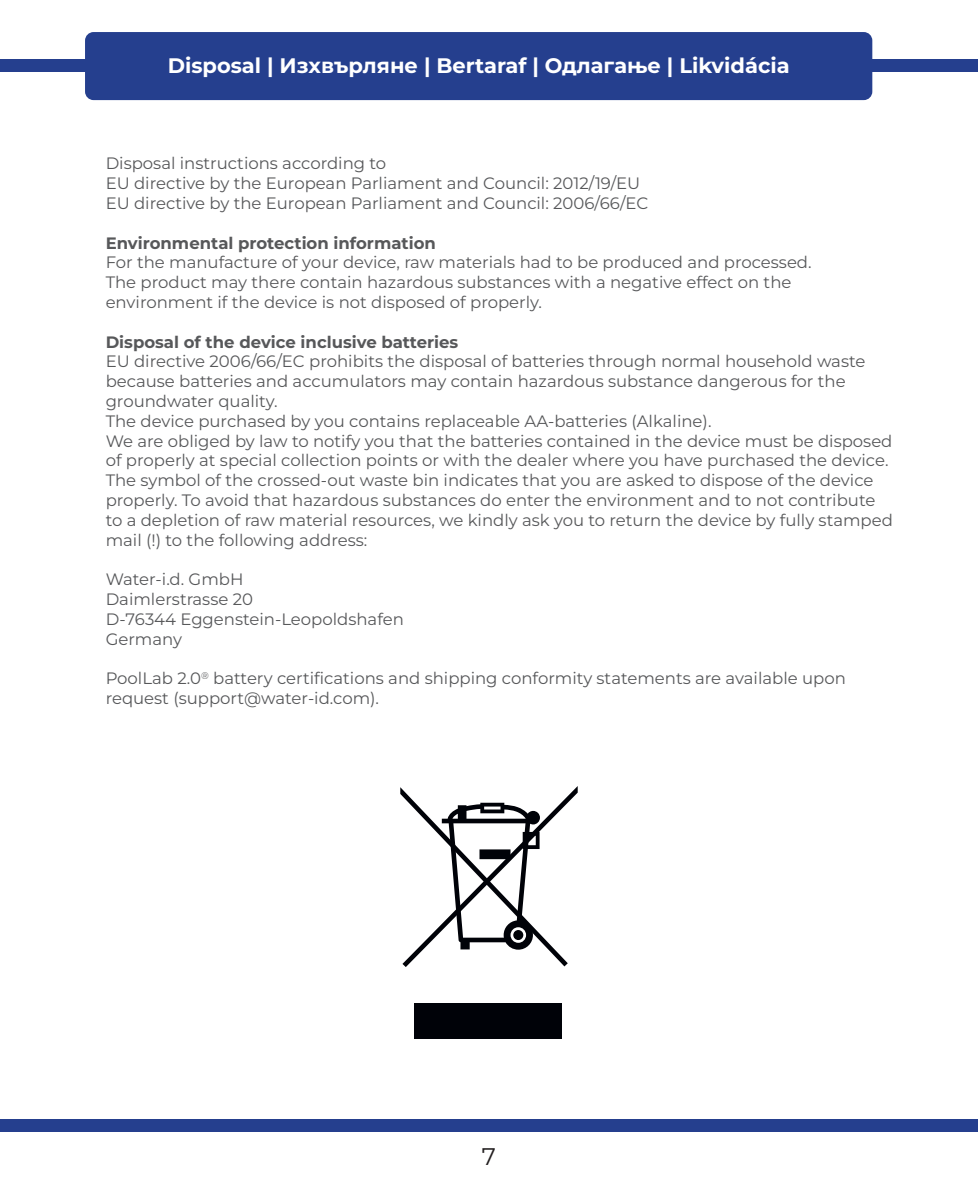
<style>
.page{position:relative;width:978px;height:1191px;background:#fff}
.page>*{position:absolute;margin:0;border:0;box-sizing:border-box;transform-origin:0 0}
.t1{font:24px "Montserrat";color:#231f20}
.t2{font:700 21px "Montserrat";color:#fff}
.t3{font:16.5px/19.8px "Montserrat";color:#57585a}
.t4{font:700 16.5px "Montserrat";color:#57585a}
</style>
<div class="page">
<div style="left:0;top:60px;width:978px;height:12px;background:#253f8e"></div>
<div style="left:0;top:1119px;width:978px;height:12px;background:#253f8e"></div>
<div style="left:414px;top:1002px;width:148px;height:36px;background:#000208"></div>
<svg style="left:400px;top:786px;width:178px;height:181px"></svg>
<div style="left:85px;top:32px;width:787px;height:68px;background:#253f8e;border-radius:9px"></div>
<p class="t2" style="left:168px;top:51px;width:623px">Disposal | Изхвърляне | Bertaraf | Одлагање | Likvidácia</p>
<p class="t3" style="left:106px;top:153px;width:282px">Disposal instructions according to</p>
<p class="t3" style="left:106px;top:173px;width:536px">EU directive by the European Parliament and Council: 2012/19/EU</p>
<p class="t3" style="left:106px;top:193px;width:544px">EU directive by the European Parliament and Council: 2006/66/EC</p>
<p class="t4" style="left:106px;top:231px;width:332px">Environmental protection information</p>
<p class="t3" style="left:106px;top:252px;width:707px">For the manufacture of your device, raw materials had to be produced and processed.</p>
<p class="t3" style="left:106px;top:272px;width:687px">The product may there contain hazardous substances with a negative effect on the environment if the device is not disposed of properly.</p>
<p class="t4" style="left:106px;top:330px;width:354px">Disposal of the device inclusive batteries</p>
<p class="t3" style="left:106px;top:351px;width:761px">EU directive 2006/66/EC prohibits the disposal of batteries through normal household waste because batteries and accumulators may contain hazardous substance dangerous for the groundwater quality.</p>
<p class="t3" style="left:106px;top:410px;width:607px">The device purchased by you contains replaceable AA-batteries (Alkaline).</p>
<p class="t3" style="left:106px;top:430px;width:788px">We are obliged by law to notify you that the batteries contained in the device must be disposed of properly at special collection points or with the dealer where you have purchased the device.</p>
<p class="t3" style="left:106px;top:470px;width:789px">The symbol of the crossed-out waste bin indicates that you are asked to dispose of the device properly. To avoid that hazardous substances do enter the environment and to not contribute to a depletion of raw material resources, we kindly ask you to return the device by fully stamped mail (!) to the following address:</p>
<p class="t3" style="left:106px;top:569px;width:139px">Water-i.d. GmbH</p>
<p class="t3" style="left:106px;top:589px;width:149px">Daimlerstrasse 20</p>
<p class="t3" style="left:106px;top:608px;width:300px">D-76344 Eggenstein-Leopoldshafen</p>
<p class="t3" style="left:106px;top:628px;width:78px">Germany</p>
<p class="t3" style="left:106px;top:668px;width:742px">PoolLab 2.0<sup>®</sup> battery certifications and shipping conformity statements are available upon request (support@water-id.com).</p>
<h1 class="t1" style="left:482px;top:1140px;width:16px">7</h1>
</div>
